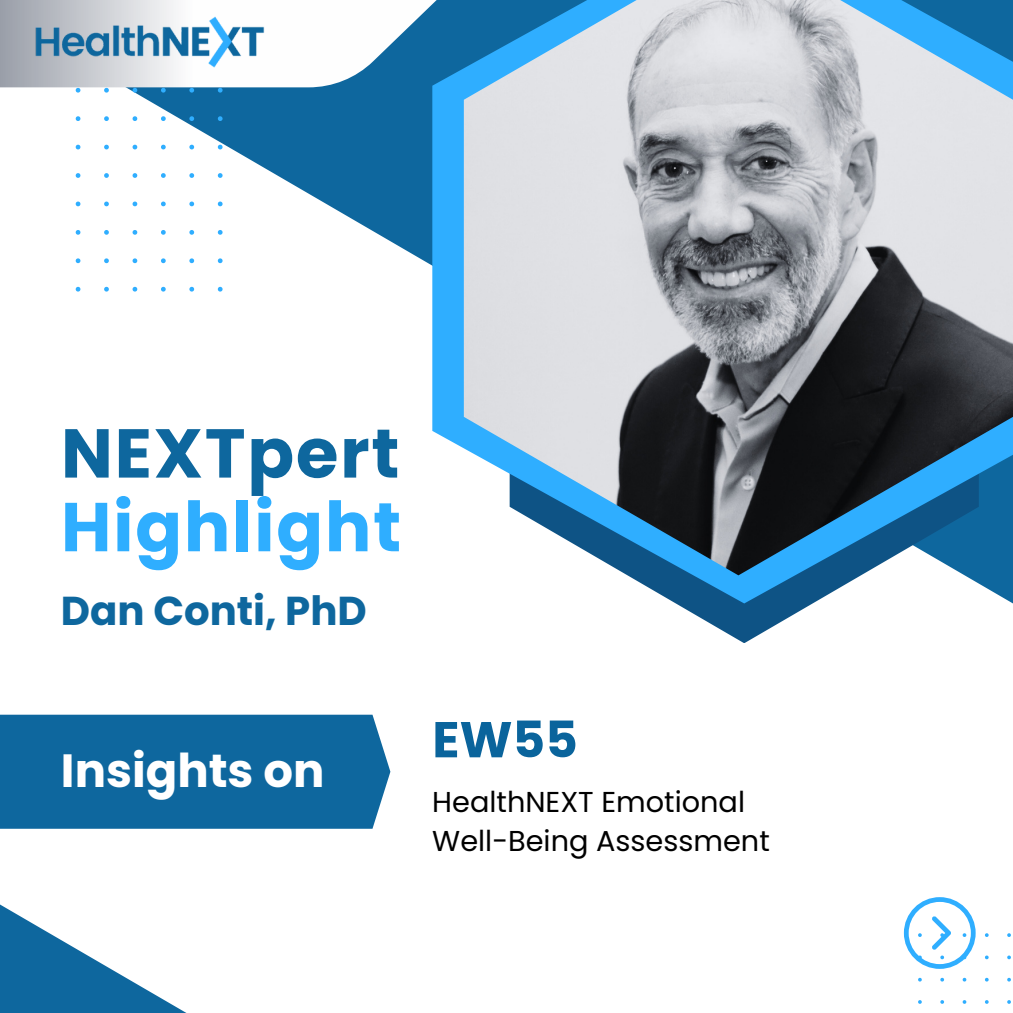
<style>
.page{position:relative;width:1013px;height:1013px;background:#fff}
.page>*{position:absolute;margin:0;border:0;box-sizing:border-box;transform-origin:0 0}
.t1{font:700 69px "Poppins";letter-spacing:.025em;color:#2faeff}
.t2{font:700 69px "Poppins";letter-spacing:.025em;color:#0e679e}
.t3{font:700 50.25px "Poppins";color:#0a649c}
.t4{font:700 46.5px "Poppins";color:#fff}
.t5{font:700 40.25px "Poppins";color:#0e679e}
.t6{font:28.75px/39.4px "Poppins";color:#000}
</style>
<div class="page">
<svg style="left:985px;top:933px;width:3px;height:4px"></svg>
<svg style="left:1007px;top:933px;width:3px;height:4px"></svg>
<svg style="left:985px;top:955px;width:3px;height:4px"></svg>
<svg style="left:940px;top:977px;width:4px;height:4px"></svg>
<svg style="left:962px;top:977px;width:4px;height:4px"></svg>
<svg style="left:940px;top:1000px;width:4px;height:3px"></svg>
<svg style="left:75px;top:93px;width:357px;height:199px"></svg>
<svg style="left:675px;top:603px;width:139px;height:40px"></svg>
<svg style="left:432px;top:0;width:580px;height:603px"></svg>
<img style="left:464px;top:0;width:548px;height:575px">
<div style="left:0;top:714px;width:390px;height:114px;background:#0e679e"></div>
<svg style="left:0;top:904px;width:185px;height:108px"></svg>
<svg style="left:76px;top:116px;width:4px;height:5px"></svg>
<svg style="left:104px;top:116px;width:5px;height:5px"></svg>
<svg style="left:132px;top:116px;width:5px;height:5px"></svg>
<svg style="left:161px;top:116px;width:5px;height:5px"></svg>
<svg style="left:189px;top:116px;width:5px;height:5px"></svg>
<svg style="left:218px;top:116px;width:4px;height:5px"></svg>
<svg style="left:76px;top:145px;width:4px;height:4px"></svg>
<svg style="left:104px;top:145px;width:5px;height:4px"></svg>
<svg style="left:132px;top:145px;width:5px;height:4px"></svg>
<svg style="left:161px;top:145px;width:5px;height:4px"></svg>
<svg style="left:189px;top:145px;width:5px;height:4px"></svg>
<svg style="left:218px;top:145px;width:4px;height:4px"></svg>
<svg style="left:76px;top:173px;width:4px;height:5px"></svg>
<svg style="left:104px;top:173px;width:5px;height:5px"></svg>
<svg style="left:132px;top:173px;width:5px;height:5px"></svg>
<svg style="left:161px;top:173px;width:5px;height:5px"></svg>
<svg style="left:189px;top:173px;width:5px;height:5px"></svg>
<svg style="left:218px;top:173px;width:4px;height:5px"></svg>
<svg style="left:76px;top:201px;width:4px;height:5px"></svg>
<svg style="left:104px;top:201px;width:5px;height:5px"></svg>
<svg style="left:132px;top:201px;width:5px;height:5px"></svg>
<svg style="left:161px;top:201px;width:5px;height:5px"></svg>
<svg style="left:189px;top:201px;width:5px;height:5px"></svg>
<svg style="left:218px;top:201px;width:4px;height:5px"></svg>
<svg style="left:76px;top:230px;width:4px;height:5px"></svg>
<svg style="left:104px;top:230px;width:5px;height:5px"></svg>
<svg style="left:132px;top:230px;width:5px;height:5px"></svg>
<svg style="left:161px;top:230px;width:5px;height:5px"></svg>
<svg style="left:189px;top:230px;width:5px;height:5px"></svg>
<svg style="left:218px;top:230px;width:4px;height:5px"></svg>
<svg style="left:76px;top:258px;width:4px;height:5px"></svg>
<svg style="left:104px;top:258px;width:5px;height:5px"></svg>
<svg style="left:132px;top:258px;width:5px;height:5px"></svg>
<svg style="left:161px;top:258px;width:5px;height:5px"></svg>
<svg style="left:189px;top:258px;width:5px;height:5px"></svg>
<svg style="left:218px;top:258px;width:4px;height:5px"></svg>
<svg style="left:76px;top:287px;width:4px;height:4px"></svg>
<svg style="left:104px;top:287px;width:5px;height:4px"></svg>
<svg style="left:132px;top:287px;width:5px;height:4px"></svg>
<svg style="left:161px;top:287px;width:5px;height:4px"></svg>
<svg style="left:189px;top:287px;width:5px;height:4px"></svg>
<svg style="left:218px;top:287px;width:4px;height:4px"></svg>
<svg style="left:903px;top:897px;width:72px;height:71px"></svg>
<svg style="left:0;top:0;width:441px;height:93px"></svg>
<img style="left:33px;top:0;width:232px;height:95px">
<p class="t2" style="left:61px;top:405px;width:340px">NEXTpert</p>
<p class="t1" style="left:61px;top:479px;width:342px">Highlight</p>
<p class="t5" style="left:61px;top:582px;width:307px">Dan Conti, PhD</p>
<p class="t4" style="left:61px;top:738px;width:265px">Insights on</p>
<p class="t3" style="left:432px;top:704px;width:147px">EW55</p>
<p class="t6" style="left:432px;top:781px;width:339px">HealthNEXT Emotional<br>Well-Being Assessment</p>
</div>
